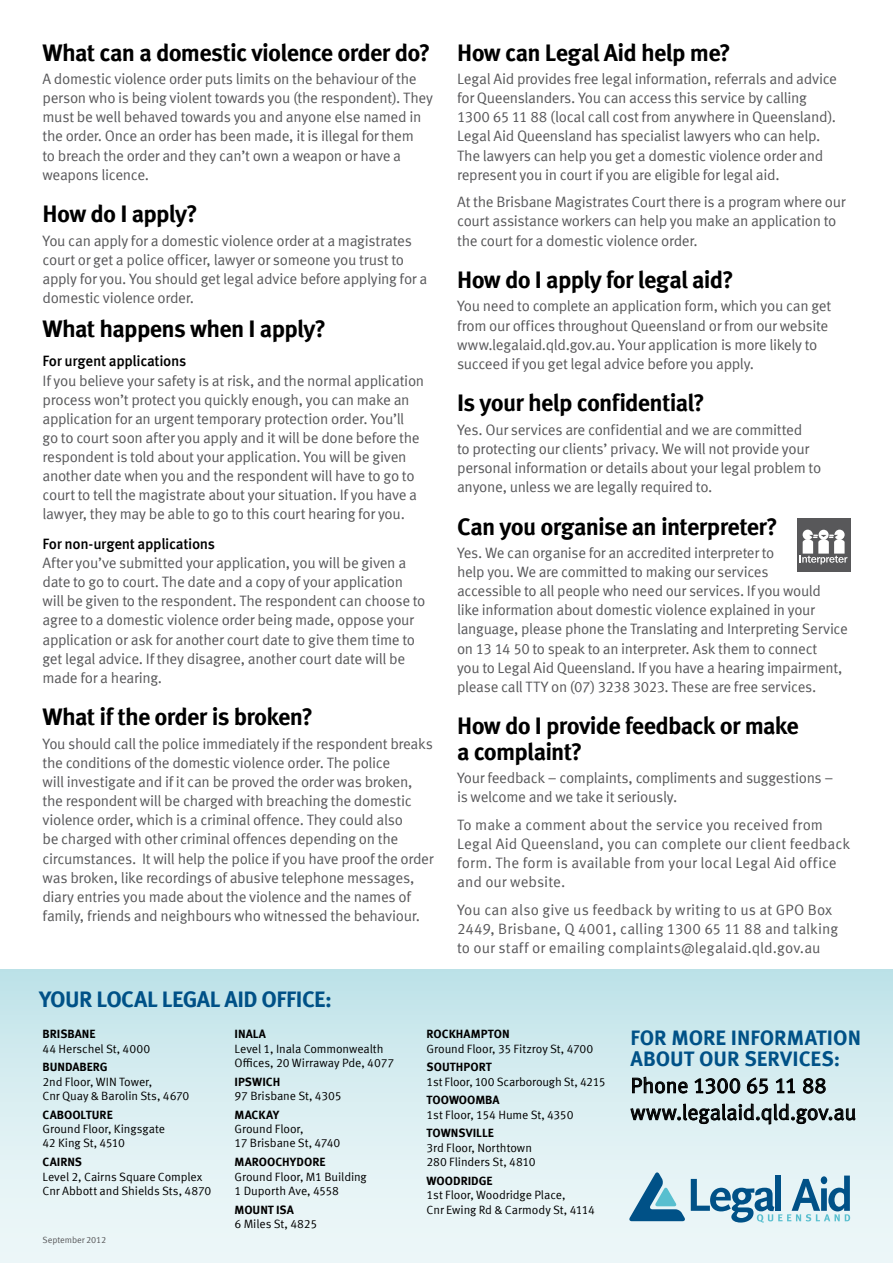
<style>
.page{position:relative;width:893px;height:1263px;background:#fff}
.page>*{position:absolute;margin:0;border:0;box-sizing:border-box;transform-origin:0 0}
.t1{font:700 24px/25.5px "Meta Offc";letter-spacing:-.025em;color:#000}
.t2{font:700 22.5px "Meta Offc";letter-spacing:-.025em;color:#005187}
.t3{font:21.3px/26.8px "Meta Offc Norm";letter-spacing:-.01em;color:#000}
.t4{font:700 21px/21px "Meta Offc";color:#005187}
.t5{font:15px/19.2px "Meta Offc Norm";letter-spacing:-.025em;color:#58585a}
.t6{font:15px/19.2px "Meta Offc Norm";color:#58585a}
.t7{font:500 15px "Meta Offc";letter-spacing:-.025em;color:#000}
.t8{font:12px/14.4px "Meta Offc Norm";letter-spacing:-.01em;color:#000}
.t9{font:700 12px "Meta Offc";color:#000}
.t10{font:9px "Meta Offc Norm";letter-spacing:-.005em;color:#58585a}
</style>
<div class="page">
<div style="left:0;top:970px;width:893px;height:293px;background:linear-gradient(to bottom,#c1e4e9,#f2f9fa)"></div>
<svg style="left:629px;top:1058px;width:227px;height:164px;background:#bad2da"></svg>
<div style="left:797px;top:518px;width:53px;height:53px;background:#58585a"></div>
<svg style="left:800px;top:530px;width:47px;height:34px"></svg>
<h1 class="t1" style="left:43px;top:40px;width:389px">What can a domestic violence order do?</h1>
<p class="t5" style="left:43px;top:70px;width:392px">A domestic violence order puts limits on the behaviour of the person who is being violent towards you (the respondent). They must be well behaved towards you and anyone else named in the order. Once an order has been made, it is illegal for them<br>to breach the order and they can’t own a weapon or have a weapons licence.</p>
<h1 class="t1" style="left:43px;top:202px;width:157px">How do I apply?</h1>
<p class="t5" style="left:43px;top:231px;width:386px">You can apply for a domestic violence order at a magistrates court or get a police officer, lawyer or someone you trust to apply for you. You should get legal advice before applying for a domestic violence order.</p>
<h1 class="t1" style="left:43px;top:317px;width:285px">What happens when I apply?</h1>
<p class="t7" style="left:43px;top:352px;width:145px">For urgent applications</p>
<p class="t5" style="left:43px;top:371px;width:383px">If you believe your safety is at risk, and the normal application process won’t protect you quickly enough, you can make an application for an urgent temporary protection order. You’ll<br>go to court soon after you apply and it will be done before the respondent is told about your application. You will be given another date when you and the respondent will have to go to court to tell the magistrate about your situation. If you have a lawyer, they may be able to go to this court hearing for you.</p>
<p class="t7" style="left:43px;top:535px;width:174px">For non-urgent applications</p>
<p class="t5" style="left:43px;top:554px;width:384px">After you’ve submitted your application, you will be given a date to go to court. The date and a copy of your application will be given to the respondent. The respondent can choose to agree to a domestic violence order being made, oppose your application or ask for another court date to give them time to get legal advice. If they disagree, another court date will be made for a hearing.</p>
<h1 class="t1" style="left:43px;top:705px;width:272px">What if the order is broken?</h1>
<p class="t5" style="left:43px;top:734px;width:393px">You should call the police immediately if the respondent breaks the conditions of the domestic violence order. The police<br>will investigate and if it can be proved the order was broken, the respondent will be charged with breaching the domestic violence order, which is a criminal offence. They could also<br>be charged with other criminal offences depending on the circumstances. It will help the police if you have proof the order was broken, like recordings of abusive telephone messages, diary entries you made about the violence and the names of family, friends and neighbours who witnessed the behaviour.</p>
<h2 class="t2" style="left:39px;top:986px;width:294px">Your local Legal Ai d offi ce:</h2>
<h1 class="t1" style="left:457px;top:40px;width:275px">How can Legal Aid help me?</h1>
<p class="t5" style="left:457px;top:70px;width:381px">Legal Aid provides free legal information, referrals and advice for Queenslanders. You can access this service by calling 1300 65 11 88 (local call cost from anywhere in Queensland).<br>Legal Aid Queensland has specialist lawyers who can help.<br>The lawyers can help you get a domestic violence order and represent you in court if you are eligible for legal aid.</p>
<p class="t5" style="left:457px;top:193px;width:390px">At the Brisbane Magistrates Court there is a program where our court assistance workers can help you make an application to the court for a domestic violence order.</p>
<h1 class="t1" style="left:457px;top:268px;width:278px">How do I apply for legal aid?</h1>
<p class="t5" style="left:457px;top:297px;width:376px">You need to complete an application form, which you can get from our offices throughout Queensland or from our website www.legalaid.qld.gov.au. Your application is more likely to succeed if you get legal advice before you apply.</p>
<h1 class="t1" style="left:457px;top:391px;width:249px">Is your help confidential?</h1>
<p class="t5" style="left:457px;top:420px;width:366px">Yes. Our services are confidential and we are committed<br>to protecting our clients’ privacy. We will not provide your personal information or details about your legal problem to anyone, unless we are legally required to.</p>
<h1 class="t1" style="left:457px;top:514px;width:322px">Can you organise an interpreter?</h1>
<p class="t5" style="left:457px;top:543px;width:392px">Yes. We can organise for an accredited interpreter to<br>help you. We are committed to making our services<br>accessible to all people who need our services. If you would<br>like information about domestic violence explained in your language, please phone the Translating and Interpreting Service on 13 14 50 to speak to an interpreter. Ask them to connect<br>you to Legal Aid Queensland. If you have a hearing impairment, please call TTY on (07) 3238 3023. These are free services.</p>
<h1 class="t1" style="left:457px;top:714px;width:343px">How do I provide feedback or make a complaint?</h1>
<p class="t5" style="left:457px;top:769px;width:378px">Your feedback – complaints, compliments and suggestions – is welcome and we take it seriously.</p>
<p class="t6" style="left:457px;top:815px;width:395px">To make a comment about the service you received from Legal Aid Queensland, you can complete our client feedback form. The form is available from your local Legal Aid office and our website.</p>
<p class="t6" style="left:457px;top:900px;width:383px">You can also give us feedback by writing to us at GPO Box<br>2449, Brisbane, Q 4001, calling 1300 65 11 88 and talking to our staff or emailing complaints@legalaid.qld.gov.au</p>
<p class="t9" style="left:43px;top:1027px;width:55px">Brisbane</p>
<p class="t8" style="left:43px;top:1041px;width:109px">44 Herschel St, 4000</p>
<p class="t9" style="left:43px;top:1060px;width:67px">Bundaberg</p>
<p class="t8" style="left:43px;top:1074px;width:148px">2nd Floor, WIN Tower,<br>Cnr Quay &amp; Barolin Sts, 4670</p>
<p class="t9" style="left:43px;top:1107px;width:72px">Caboolture</p>
<p class="t8" style="left:43px;top:1122px;width:124px">Ground Floor, Kingsgate<br>42 King St, 4510</p>
<p class="t9" style="left:43px;top:1155px;width:41px">Cairns</p>
<p class="t8" style="left:43px;top:1169px;width:170px">Level 2, Cairns Square Complex<br>Cnr Abbott and Shields Sts, 4870</p>
<p class="t10" style="left:43px;top:1235px;width:65px">September 2012</p>
<p class="t9" style="left:235px;top:1027px;width:33px">Inala</p>
<p class="t8" style="left:235px;top:1041px;width:161px">Level 1, Inala Commonwealth<br>Offices, 20 Wirraway Pde, 4077</p>
<p class="t9" style="left:235px;top:1074px;width:45px">Ipswich</p>
<p class="t8" style="left:235px;top:1089px;width:108px">97 Brisbane St, 4305</p>
<p class="t9" style="left:235px;top:1107px;width:46px">Mackay</p>
<p class="t8" style="left:235px;top:1122px;width:107px">Ground Floor,<br>17 Brisbane St, 4740</p>
<p class="t9" style="left:235px;top:1155px;width:92px">Maroochydore</p>
<p class="t8" style="left:235px;top:1169px;width:134px">Ground Floor, M1 Building<br>1 Duporth Ave, 4558</p>
<p class="t9" style="left:235px;top:1202px;width:61px">Mount Isa</p>
<p class="t8" style="left:235px;top:1217px;width:84px">6 Miles St, 4825</p>
<p class="t9" style="left:427px;top:1027px;width:85px">Rockhampton</p>
<p class="t8" style="left:427px;top:1041px;width:168px">Ground Floor, 35 Fitzroy St, 4700</p>
<p class="t9" style="left:427px;top:1060px;width:67px">Southport</p>
<p class="t8" style="left:427px;top:1074px;width:181px">1st Floor, 100 Scarborough St, 4215</p>
<p class="t9" style="left:427px;top:1093px;width:75px">Toowoomba</p>
<p class="t8" style="left:427px;top:1107px;width:148px">1st Floor, 154 Hume St, 4350</p>
<p class="t9" style="left:427px;top:1126px;width:69px">Townsville</p>
<p class="t8" style="left:427px;top:1140px;width:111px">3rd Floor, Northtown<br>280 Flinders St, 4810</p>
<p class="t9" style="left:427px;top:1173px;width:68px">Woodridge</p>
<p class="t8" style="left:427px;top:1188px;width:170px">1st Floor, Woodridge Place,<br>Cnr Ewing Rd &amp; Carmody St, 4114</p>
<h3 class="t4" style="left:631px;top:1028px;width:232px">For more information about our services:</h3>
<h3 class="t3" style="left:631px;top:1072px;width:227px">Phone 1300 65 11 88 www.legalaid.qld.gov.au</h3>
</div>
